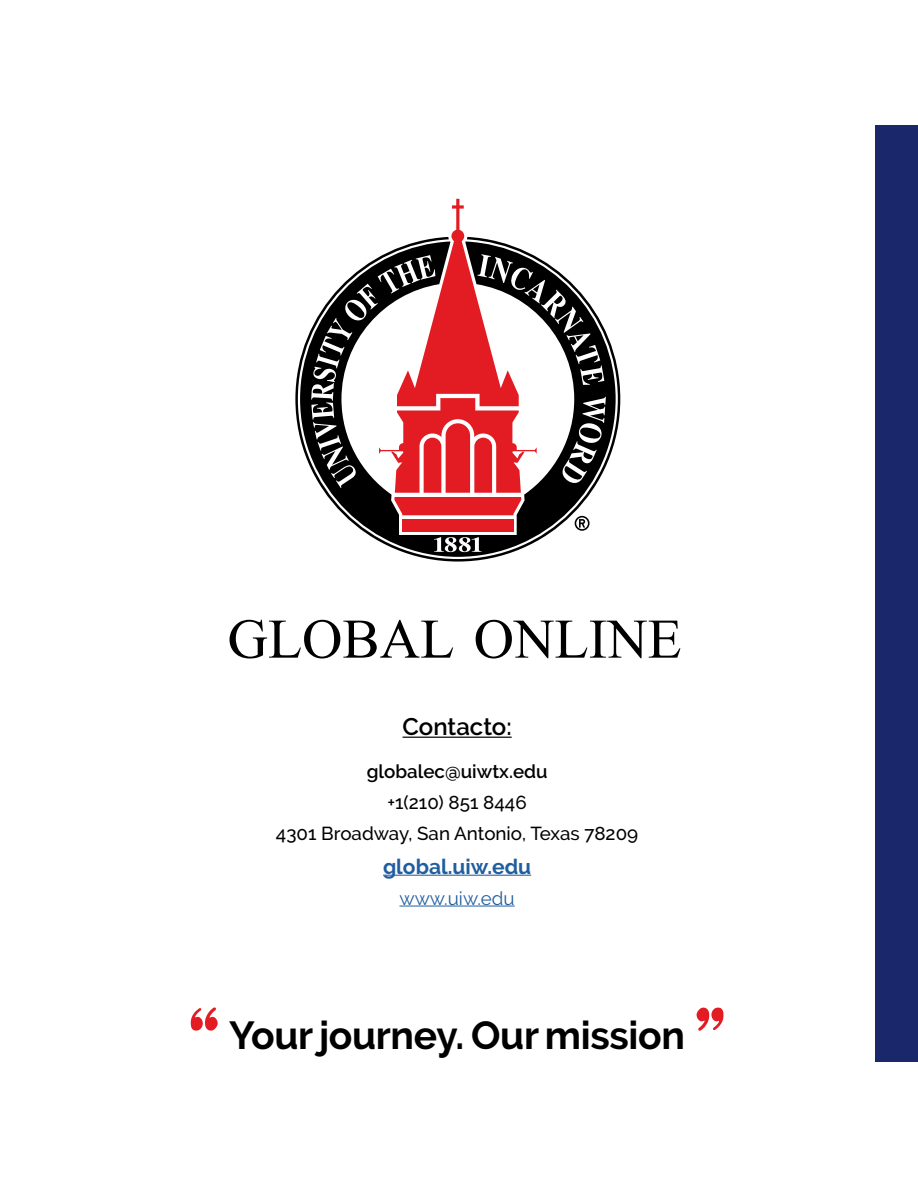
<style>
.page{position:relative;width:918px;height:1188px;background:#fff}
.page>*{position:absolute;margin:0;border:0;box-sizing:border-box;transform-origin:0 0}
.t1{font:90px "Magnolia Sky";color:#e31b23}
.t2{font:55.95px "Times New Roman";color:#000}
.t3{font:700 39px "Raleway";letter-spacing:-.01em;color:#000}
.t4{font:600 24px "Raleway";color:#000}
.t5{font:700 21px "Raleway";color:#215e9e}
.t6{font:500 18.75px/31px "Raleway";color:#000;text-align:center}
.t7{font:600 18.75px "Raleway";color:#000}
.t8{font:18.75px "Raleway";color:#215e9e}
</style>
<div class="page">
<div style="left:875px;top:126px;width:43px;height:936px;background:#1a276b"></div>
<hr style="left:403px;top:737px;width:109px;height:1px;background:#000">
<hr style="left:383px;top:875px;width:148px;height:1px;background:#215e9e">
<hr style="left:399px;top:906px;width:116px;height:1px;background:#215e9e">
<svg style="left:295px;top:360px;width:325px;height:202px"></svg>
<svg style="left:300px;top:329px;width:316px;height:228px"></svg>
<svg style="left:434px;top:537px;width:48px;height:15px"></svg>
<svg style="left:311px;top:199px;width:295px;height:332px"></svg>
<h2 class="t2" style="left:228px;top:599px;width:456px">GLOBAL ONLINE</h2>
<p class="t4" style="left:403px;top:713px;width:111px">Contacto:</p>
<p class="t7" style="left:367px;top:761px;width:182px">globalec@uiwtx.edu</p>
<p class="t6" style="left:276px;top:787px;width:364px">+1(210) 851 8446<br>4301 Broadway, San Antonio, Texas 78209</p>
<p class="t5" style="left:383px;top:854px;width:150px">global.uiw.edu</p>
<p class="t8" style="left:399px;top:887px;width:117px">www.uiw.edu</p>
<h1 class="t1" style="left:188px;top:984px;width:33px">"</h1>
<h1 class="t1" style="left:726px;top:1054px;width:33px;rotate:-180deg">"</h1>
<h3 class="t3" style="left:229px;top:1013px;width:457px">Your journey. Our mission</h3>
</div>
